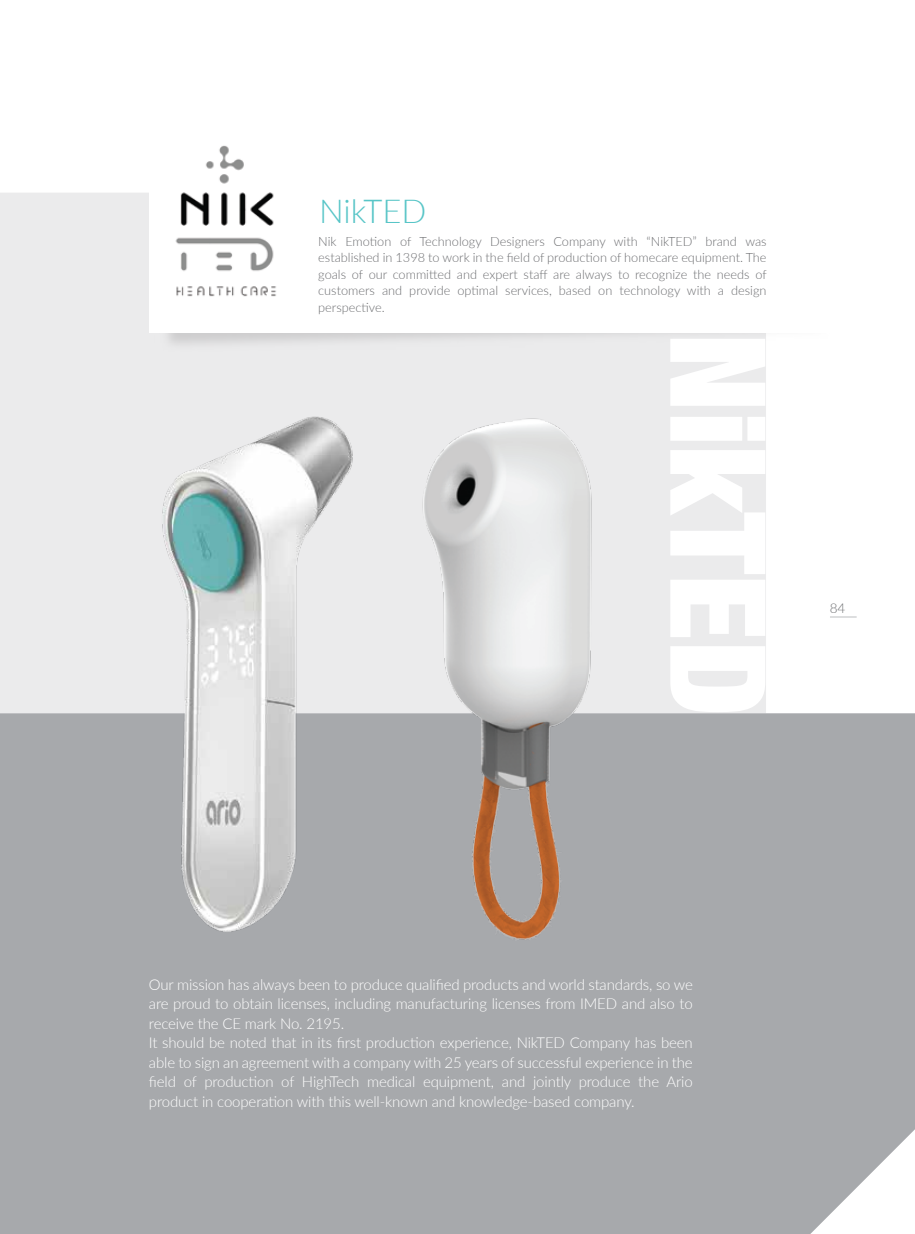
<style>
.page{position:relative;width:915px;height:1234px;background:#fff}
.page>*{position:absolute;margin:0;border:0;box-sizing:border-box;transform-origin:0 0}
.t1{font:300 33px "Lato";color:#58c5c7}
.t2{font:300 15px/19.5px "Lato";letter-spacing:-.01em;color:#fff}
.t3{font:300 13.5px "Lato";color:#6d6e71}
.t4{font:300 12.75px/16.5px "Lato";color:#6d6e71;text-align:justify}
</style>
<div class="page">
<svg style="left:830px;top:616px;width:26px;height:1px"></svg>
<div style="left:0;top:193px;width:765px;height:520px;background:#ebebec"></div>
<img style="left:154px;top:333px;width:612px;height:21px">
<div style="left:149px;top:52px;width:692px;height:281px;background:#fff"></div>
<div style="left:0;top:713px;width:914px;height:520px;background:#a7a9ac"></div>
<img style="left:158px;top:145px;width:136px;height:217px">
<img style="left:466px;top:388px;width:199px;height:564px">
<img style="left:78px;top:368px;width:388px;height:630px">
<h1 class="t1" style="left:319px;top:188px;width:109px">NikTED</h1>
<p class="t4" style="left:318px;top:232px;width:450px">Nik Emotion of Technology Designers Company with “NikTED” brand was established in 1398 to work in the field of production of homecare equipment. The goals of our committed and expert staff are always to recognize the needs of customers and provide optimal services, based on technology with a design perspective.</p>
<p class="t3" style="left:829px;top:598px;width:17px">84</p>
<p class="t2" style="left:149px;top:973px;width:545px">Our mission has always been to produce qualified products and world standards, so we are proud to obtain licenses, including manufacturing licenses from IMED and also to receive the CE mark No. 2195.<br>It should be noted that in its first production experience, NikTED Company has been able to sign an agreement with a company with 25 years of successful experience in the field of production of HighTech medical equipment, and jointly produce the Ario product in cooperation with this well-known and knowledge-based company.</p>
</div>
